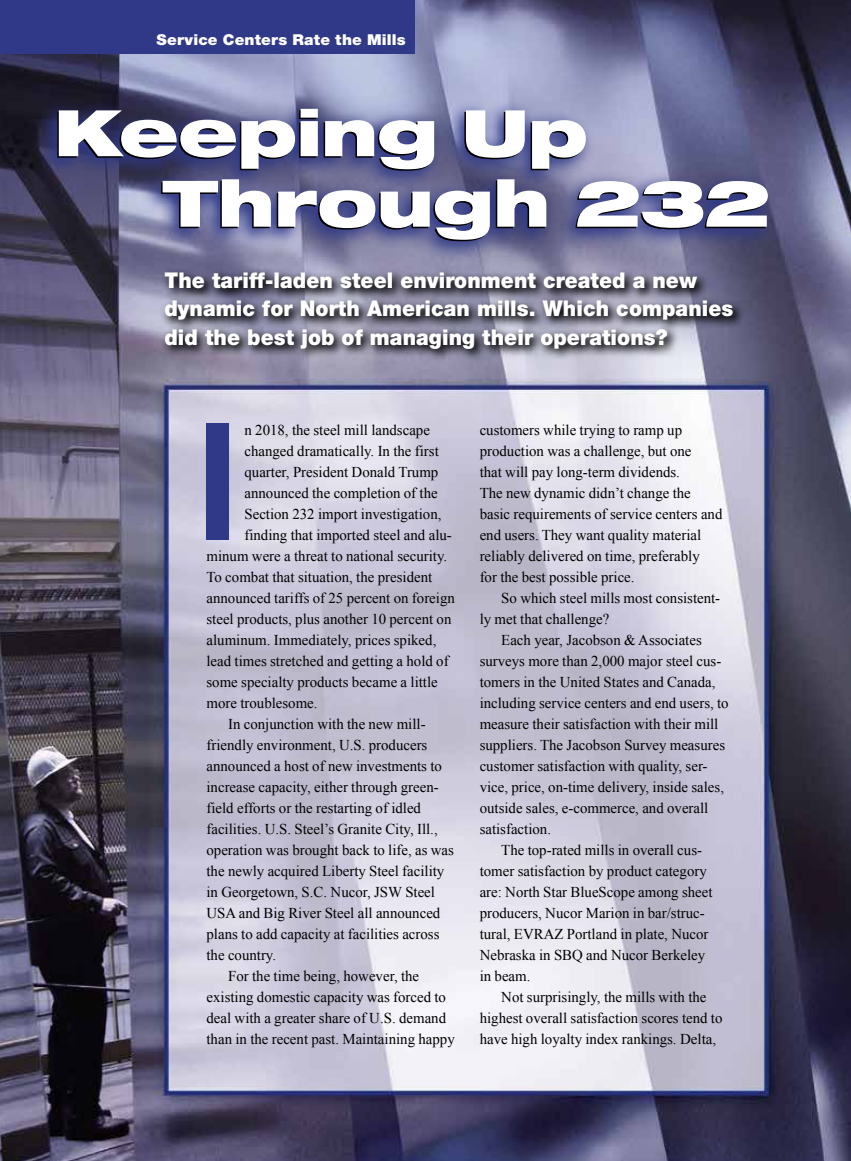
<style>
.page{position:relative;width:851px;height:1161px;background:#fff}
.page>*{position:absolute;margin:0;border:0;box-sizing:border-box;transform-origin:0 0}
.t1{font:600 154.95px "Eurostile LT Std";color:#2f3987}
.t2{font:900 expanded 64.2px/70.5px "Helvetica Neue LT Std";letter-spacing:-.015em;color:#fff;scale:1.07 1}
.t3{font:900 21.75px/28.5px "Helvetica Neue LT Std";letter-spacing:.005em;color:#fff;scale:.95 1}
.t4{font:15px/21px "Times New Roman";color:#000}
.t5{font:900 15px "Helvetica Neue LT Std";letter-spacing:.01em;color:#fff}
</style>
<div class="page">
<img style="left:0;top:0;width:850px;height:1161px">
<div style="left:0;top:0;width:414px;height:54px;background:#2f3987"></div>
<svg style="left:37px;top:99px;width:741px;height:163px;background:#5b5e8e"></svg>
<svg style="left:160px;top:267px;width:586px;height:95px;background:#717082"></svg>
<p class="t5" style="left:156px;top:31px;width:251px">Service Centers Rate the Mills</p>
<h2 class="t2" style="left:163px;top:95px;width:569px;text-indent:-109px">Keeping Up<br>Through 232</h2>
<h3 class="t3" style="left:164px;top:266px;width:600px">The tariff-laden steel environment created a new dynamic for North American mills. Which companies did the best job of managing their operations?</h3>
<h1 class="t1" style="left:196px;top:386px;width:45px">I</h1>
<p class="t4" style="left:244px;top:419px;width:187px">n 2018, the steel mill landscape</p>
<p class="t4" style="left:244px;top:440px;width:196px">changed dramatically. In the first</p>
<p class="t4" style="left:244px;top:461px;width:195px">quarter, President Donald Trump</p>
<p class="t4" style="left:244px;top:482px;width:195px">announced the completion of the</p>
<p class="t4" style="left:244px;top:503px;width:198px">Section 232 import investigation,</p>
<p class="t4" style="left:244px;top:524px;width:209px">finding that imported steel and alu-</p>
<p class="t4" style="left:206px;top:545px;width:242px">minum were a threat to national security.</p>
<p class="t4" style="left:206px;top:566px;width:227px">To combat that situation, the president</p>
<p class="t4" style="left:206px;top:587px;width:250px">announced tariffs of 25 percent on foreign</p>
<p class="t4" style="left:206px;top:608px;width:246px">steel products, plus another 10 percent on</p>
<p class="t4" style="left:206px;top:629px;width:231px">aluminum. Immediately, prices spiked,</p>
<p class="t4" style="left:206px;top:650px;width:243px">lead times stretched and getting a hold of</p>
<p class="t4" style="left:206px;top:671px;width:233px">some specialty products became a little</p>
<p class="t4" style="left:206px;top:692px;width:112px">more troublesome.</p>
<p class="t4" style="left:228px;top:713px;width:199px">In conjunction with the new mill-</p>
<p class="t4" style="left:206px;top:734px;width:222px">friendly environment, U.S. producers</p>
<p class="t4" style="left:206px;top:755px;width:237px">announced a host of new investments to</p>
<p class="t4" style="left:206px;top:776px;width:234px">increase capacity, either through green-</p>
<p class="t4" style="left:206px;top:797px;width:216px">field efforts or the restarting of idled</p>
<p class="t4" style="left:206px;top:818px;width:233px">facilities. U.S. Steel’s Granite City, Ill.,</p>
<p class="t4" style="left:206px;top:839px;width:249px">operation was brought back to life, as was</p>
<p class="t4" style="left:206px;top:860px;width:239px">the newly acquired Liberty Steel facility</p>
<p class="t4" style="left:206px;top:881px;width:230px">in Georgetown, S.C. Nucor, JSW Steel</p>
<p class="t4" style="left:206px;top:902px;width:235px">USA and Big River Steel all announced</p>
<p class="t4" style="left:206px;top:923px;width:234px">plans to add capacity at facilities across</p>
<p class="t4" style="left:206px;top:944px;width:71px">the country.</p>
<p class="t4" style="left:228px;top:965px;width:192px">For the time being, however, the</p>
<p class="t4" style="left:206px;top:986px;width:241px">existing domestic capacity was forced to</p>
<p class="t4" style="left:206px;top:1007px;width:241px">deal with a greater share of U.S. demand</p>
<p class="t4" style="left:206px;top:1028px;width:250px">than in the recent past. Maintaining happy</p>
<p class="t4" style="left:479px;top:419px;width:244px">customers while trying to ramp up production was a challenge, but one<br>that will pay long-term dividends.<br>The new dynamic didn’t change the basic requirements of service centers and end users. They want quality material reliably delivered on time, preferably<br>for the best possible price.</p>
<p class="t4" style="left:479px;top:587px;width:242px;text-indent:22px">So which steel mills most consistent&shy;ly met that challenge?</p>
<p class="t4" style="left:501px;top:629px;width:202px">Each year, Jacobson &amp; Associates</p>
<p class="t4" style="left:479px;top:650px;width:243px">surveys more than 2,000 major steel cus-</p>
<p class="t4" style="left:479px;top:671px;width:237px">tomers in the United States and Canada,</p>
<p class="t4" style="left:479px;top:692px;width:250px">including service centers and end users, to</p>
<p class="t4" style="left:479px;top:713px;width:240px">measure their satisfaction with their mill</p>
<p class="t4" style="left:479px;top:734px;width:247px">suppliers. The Jacobson Survey measures</p>
<p class="t4" style="left:479px;top:755px;width:229px">customer satisfaction with quality, ser-</p>
<p class="t4" style="left:479px;top:776px;width:246px">vice, price, on-time delivery, inside sales,</p>
<p class="t4" style="left:479px;top:797px;width:230px">outside sales, e-commerce, and overall</p>
<p class="t4" style="left:479px;top:818px;width:73px">satisfaction.</p>
<p class="t4" style="left:501px;top:839px;width:202px">The top-rated mills in overall cus-</p>
<p class="t4" style="left:479px;top:860px;width:228px">tomer satisfaction by product category</p>
<p class="t4" style="left:479px;top:881px;width:234px">are: North Star BlueScope among sheet</p>
<p class="t4" style="left:479px;top:902px;width:226px">producers, Nucor Marion in bar/struc-</p>
<p class="t4" style="left:479px;top:923px;width:230px">tural, EVRAZ Portland in plate, Nucor</p>
<p class="t4" style="left:479px;top:944px;width:227px">Nebraska in SBQ and Nucor Berkeley</p>
<p class="t4" style="left:479px;top:965px;width:52px">in beam.</p>
<p class="t4" style="left:501px;top:986px;width:207px">Not surprisingly, the mills with the</p>
<p class="t4" style="left:479px;top:1007px;width:244px">highest overall satisfaction scores tend to</p>
<p class="t4" style="left:479px;top:1028px;width:238px">have high loyalty index rankings. Delta,</p>
</div>
